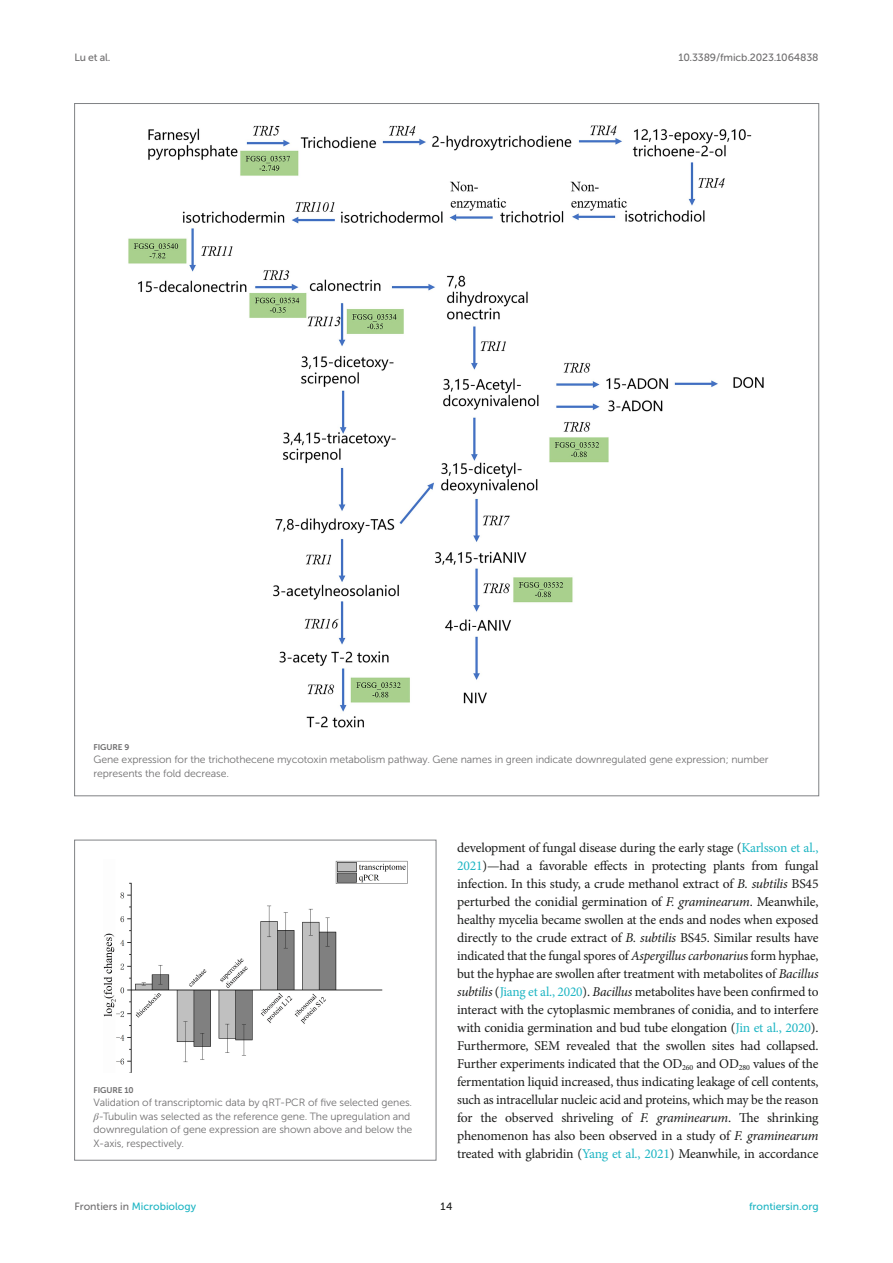
<style>
.page{position:relative;width:893px;height:1263px;background:#fff}
.page>*{position:absolute;margin:0;border:0;box-sizing:border-box;transform-origin:0 0}
.TEXT_FLUSH{font:13.5px/18px "Minion Pro";letter-spacing:-.01em;color:#1b1c1b;text-align:justify}
.FIG_LEG{font:10.5px/13.5px "Museo Sans 300";letter-spacing:-.01em;color:#706f70}
.t1{font:10.5px "Museo Sans 500";color:#1db5c3}
.t2{font:10.5px "Museo Sans 500";letter-spacing:-.015em;color:#706f70}
.t3{font:10.5px "Museo Sans 500";color:#1b1c1b}
.FIG_HD{font:8.25px "Museo Sans 700";letter-spacing:-.01em;color:#706f70}
.s1{font-family:"STIX General";font-style:italic}
.s2{color:#1db5c3}
.s3{font-style:italic}
.s4{color:#706f70}
</style>
<div class="page">
<img style="left:128px;top:125px;width:636px;height:603px">
<img style="left:103px;top:860px;width:305px;height:213px">
<div style="left:74px;top:840px;width:362px;height:320px;border:1px solid #808285"></div>
<p class="t2" style="left:74px;top:51px;width:38px">Lu et al.</p>
<p class="t2" style="left:678px;top:51px;width:142px">10.3389/fmicb.2023.1064838</p>
<p class="FIG_HD" style="left:94px;top:742px;width:37px">FIGURE 9</p>
<p class="FIG_LEG" style="left:94px;top:753px;width:677px">Gene expression for the trichothecene mycotoxin metabolism pathway. Gene names in green indicate downregulated gene expression; number represents the fold decrease.</p>
<p class="FIG_HD" style="left:94px;top:1085px;width:42px">FIGURE 10</p>
<p class="FIG_LEG" style="left:94px;top:1096px;width:320px">Validation of transcriptomic data by qRT-PCR of five selected genes. <span class="s1">β</span>-Tubulin was selected as the reference gene. The upregulation and downregulation of gene expression are shown above and below the X-axis, respectively.</p>
<p class="TEXT_FLUSH" style="left:457px;top:839px;width:363px">development of fungal disease during the early stage (<span class="s2">Karlsson et al., 2021</span>)—had a favorable effects in protecting plants from fungal infection. In this study, a crude methanol extract of <span class="s3">B. subtilis</span> BS45 perturbed the conidial germination of <span class="s3">F. graminearum</span>. Meanwhile, healthy mycelia became swollen at the ends and nodes when exposed directly to the crude extract of <span class="s3">B. subtilis</span> BS45. Similar results have indicated that the fungal spores of <span class="s3">Aspergillus carbonariu</span>s form hyphae, but the hyphae are swollen after treatment with metabolites of <span class="s3">Bacillus subtilis</span> (<span class="s2">Jiang et al., 2020</span>). <span class="s3">Bacillus</span> metabolites have been confirmed to interact with the cytoplasmic membranes of conidia, and to interfere with conidia germination and bud tube elongation (<span class="s2">Jin et al., 2020</span>).<br>Furthermore, SEM revealed that the swollen sites had collapsed.<br>Further experiments indicated that the OD<sub>260</sub> and OD<sub>280</sub> values of the fermentation liquid increased, thus indicating leakage of cell contents, such as intracellular nucleic acid and proteins, which may be the reason for the observed shriveling of <span class="s3">F. graminearum</span>. The shrinking phenomenon has also been observed in a study of <span class="s3">F. graminearum </span>treated with glabridin (<span class="s2">Yang et al., 2021</span>) Meanwhile, in accordance</p>
<p class="t1" style="left:74px;top:1200px;width:123px"><span class="s4">Frontiers in</span> Microbiology</p>
<p class="t3" style="left:441px;top:1200px;width:13px">14</p>
<p class="t1" style="left:749px;top:1200px;width:71px">frontiersin.org</p>
</div>
